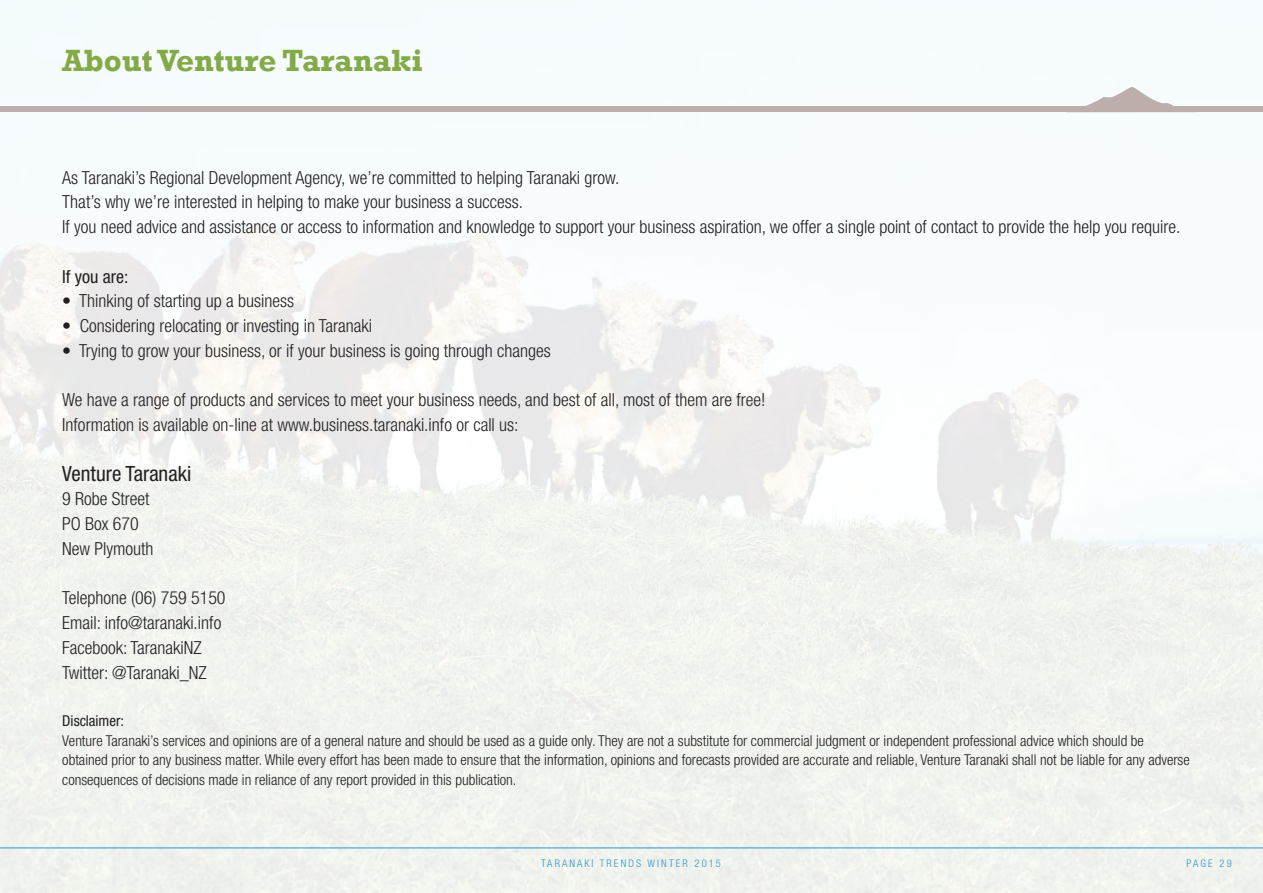
<style>
.page{position:relative;width:1263px;height:893px;background:#fff}
.page>*{position:absolute;margin:0;border:0;box-sizing:border-box;transform-origin:0 0}
.t1{font:700 31.5px "Rockwell";color:#84aa47}
.t2{font:condensed 21px "Helvetica Neue LT Pro";color:#231f20}
.t3{font:300 condensed 18px/24.8px "Helvetica Neue LT Pro";color:#231f20}
.t4{font:condensed 18px "Helvetica Neue LT Pro";color:#231f20}
.t5{font:300 condensed 15px/19.5px "Helvetica Neue LT Pro";color:#231f20}
.t6{font:condensed 15px "Helvetica Neue LT Pro";color:#231f20}
.t7{font:300 condensed 10.5px "Helvetica Neue LT Pro";letter-spacing:.2em;color:#2d96cb}
</style>
<div class="page">
<hr style="left:0;top:847px;width:1263px;height:1px;background:#2d96cb">
<div style="left:0;top:106px;width:1263px;height:6px;background:#bdadab"></div>
<svg style="left:1065px;top:87px;width:135px;height:19px"></svg>
<p class="t1" style="left:62px;top:41px;width:362px">About Venture Taranaki</p>
<p class="t3" style="left:62px;top:165px;width:559px">As Taranaki’s Regional Development Agency, we’re committed to helping Taranaki grow.</p>
<p class="t3" style="left:62px;top:189px;width:462px">That’s why we’re interested in helping to make your business a success.</p>
<p class="t3" style="left:62px;top:214px;width:1120px">If you need advice and assistance or access to information and knowledge to support your business aspiration, we offer a single point of contact to provide the help you require.</p>
<p class="t4" style="left:62px;top:266px;width:68px">If you are:</p>
<p class="t3" style="left:62px;top:288px;width:233px">• Thinking of starting up a business</p>
<p class="t3" style="left:62px;top:313px;width:311px">• Considering relocating or investing in Taranaki</p>
<p class="t3" style="left:62px;top:338px;width:490px">• Trying to grow your business, or if your business is going through changes</p>
<p class="t3" style="left:62px;top:387px;width:704px">We have a range of products and services to meet your business needs, and best of all, most of them are free!<br>Information is available on-line at www.business.taranaki.info or call us:</p>
<p class="t2" style="left:62px;top:461px;width:131px">Venture Taranaki</p>
<p class="t3" style="left:62px;top:486px;width:89px">9 Robe Street</p>
<p class="t3" style="left:62px;top:511px;width:78px">PO Box 670</p>
<p class="t3" style="left:62px;top:536px;width:93px">New Plymouth</p>
<p class="t3" style="left:62px;top:585px;width:165px">Telephone (06) 759 5150</p>
<p class="t3" style="left:62px;top:610px;width:161px">Email: info@taranaki.info</p>
<p class="t3" style="left:62px;top:635px;width:141px">Facebook: TaranakiNZ</p>
<p class="t3" style="left:62px;top:660px;width:146px">Twitter: @Taranaki_NZ</p>
<p class="t6" style="left:62px;top:712px;width:63px">Disclaimer:</p>
<p class="t5" style="left:62px;top:730px;width:1129px">Venture Taranaki’s services and opinions are of a general nature and should be used as a guide only. They are not a substitute for commercial judgment or independent professional advice which should be obtained prior to any business matter. While every effort has been made to ensure that the information, opinions and forecasts provided are accurate and reliable, Venture Taranaki shall not be liable for any adverse consequences of decisions made in reliance of any report provided in this publication.</p>
<p class="t7" style="left:541px;top:857px;width:181px">TARANAKI TRENDS WINTER 2015</p>
<p class="t7" style="left:1186px;top:857px;width:47px">PAGE 29</p>
</div>
